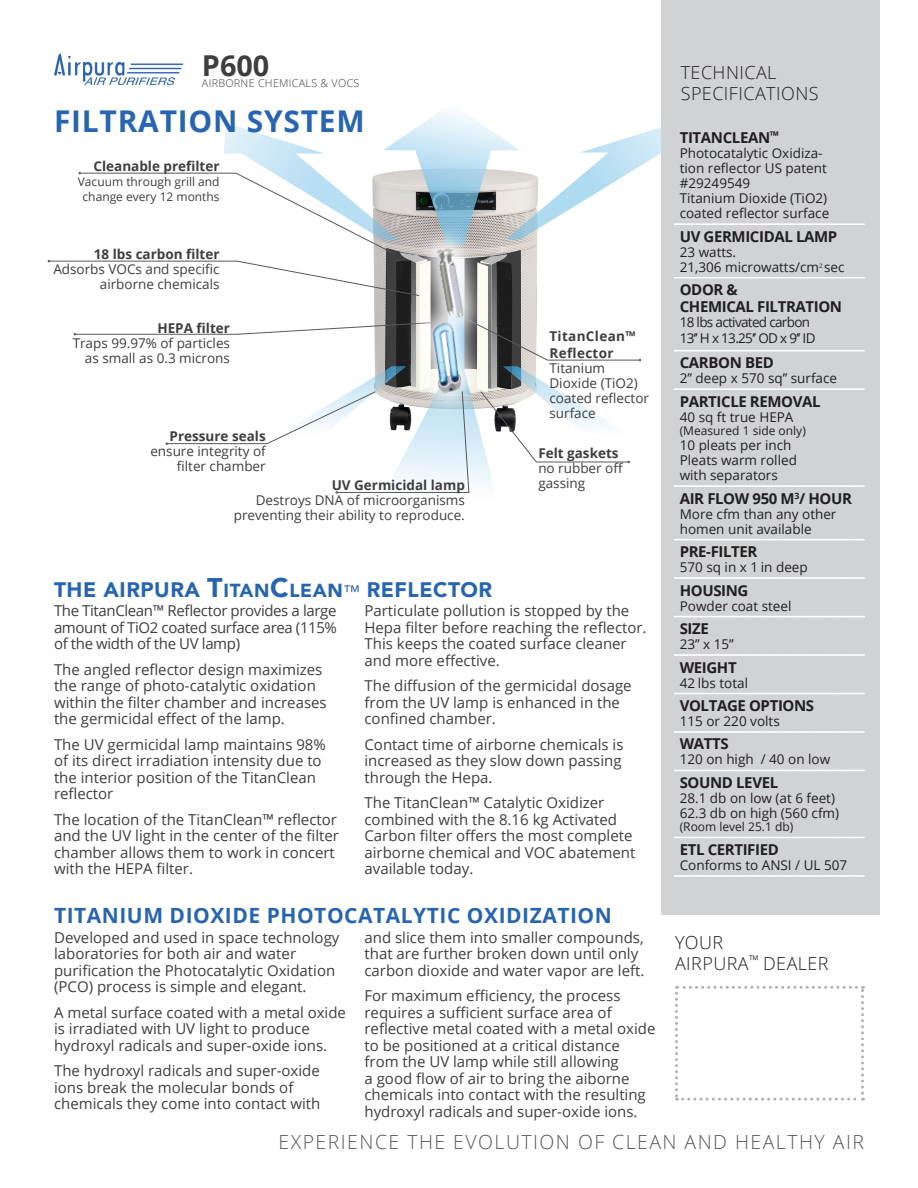
<style>
.page{position:relative;width:918px;height:1188px;background:#fff}
.page>*{position:absolute;margin:0;border:0;box-sizing:border-box;transform-origin:0 0}
.TITRE{font:700 30px "Open Sans";letter-spacing:.025em;color:#2765b1}
.t1{font:700 28.8px "Open Sans";color:#3e3e3f}
.titre_blu{font:700 21px "Open Sans";letter-spacing:.025em;color:#2765b1}
.titre_blu-2{font:900 21px "Avenir LT";letter-spacing:.025em;color:#2765b1}
.t2{font:300 19.5px "Open Sans";letter-spacing:.075em;color:#57585a}
.t3{font:300 18px/21px "Open Sans";letter-spacing:.025em;color:#231f20}
.t4{font:15px/16.5px "Open Sans";color:#3e3e3f}
.t5{font:700 15px/16.5px "Open Sans";letter-spacing:-.025em;color:#231f20}
.t6{font:13.5px/15px "Open Sans";color:#231f20}
.t7{font:13.5px/15px "Open Sans";color:#3e3e3f;text-align:right}
.t8{font:700 13.5px "Open Sans";color:#3e3e3f}
.t9{font:700 13.5px/16.5px "Open Sans";letter-spacing:.025em;color:#3e3e3f}
.t10{font:13.5px "Open Sans";letter-spacing:-.05em;color:#231f20}
.t11{font:12px "Open Sans";color:#3e3e3f}
.t12{font:12px "Open Sans";color:#231f20}
.t13{font:300 10.8px "Open Sans";letter-spacing:.025em;color:#3e3e3f}
.s1{font-size:27px}
.s2{font-size:18.9px}
.s3{font-family:"Avenir LT Std";font-weight:400;font-size:16.5px}
</style>
<div class="page">
<img style="left:224px;top:123px;width:100px;height:49px">
<img style="left:580px;top:127px;width:81px;height:45px">
<img style="left:383px;top:111px;width:136px;height:61px">
<svg style="left:675px;top:986px;width:189px;height:115px"></svg>
<div style="left:661px;top:0;width:218px;height:915px;background:#d1d2d4"></div>
<img style="left:54px;top:54px;width:128px;height:31px">
<svg style="left:674px;top:223px;width:190px;height:2px"></svg>
<svg style="left:674px;top:277px;width:190px;height:1px"></svg>
<svg style="left:674px;top:350px;width:190px;height:1px"></svg>
<svg style="left:674px;top:388px;width:190px;height:2px"></svg>
<svg style="left:674px;top:485px;width:190px;height:2px"></svg>
<svg style="left:674px;top:539px;width:190px;height:1px"></svg>
<svg style="left:674px;top:577px;width:190px;height:2px"></svg>
<svg style="left:674px;top:616px;width:190px;height:1px"></svg>
<svg style="left:674px;top:654px;width:190px;height:2px"></svg>
<svg style="left:674px;top:693px;width:190px;height:1px"></svg>
<svg style="left:674px;top:731px;width:190px;height:2px"></svg>
<svg style="left:674px;top:770px;width:190px;height:1px"></svg>
<svg style="left:674px;top:837px;width:190px;height:1px"></svg>
<svg style="left:674px;top:875px;width:190px;height:2px"></svg>
<svg style="left:48px;top:172px;width:593px;height:321px"></svg>
<svg style="left:409px;top:220px;width:83px;height:126px"></svg>
<img style="left:436px;top:247px;width:30px;height:72px">
<p class="t1" style="left:202px;top:45px;width:69px">P600</p>
<p class="t13" style="left:202px;top:76px;width:159px">AIRBORNE CHEMICALS &amp; VOCS</p>
<p class="TITRE" style="left:54px;top:100px;width:312px">FILTRATION SYSTEM</p>
<p class="t8" style="left:94px;top:156px;width:128px">Cleanable prefilter</p>
<p class="t11" style="left:78px;top:173px;width:143px">Vacuum through grill and</p>
<p class="t11" style="left:83px;top:188px;width:139px">change every 12 months</p>
<p class="t8" style="left:94px;top:245px;width:127px">18 lbs carbon filter</p>
<p class="t7" style="left:53px;top:262px;width:168px">Adsorbs VOCs and specific</p>
<p class="t7" style="left:100px;top:277px;width:121px">airborne chemicals</p>
<p class="t8" style="left:157px;top:318px;width:74px">HEPA filter</p>
<p class="t7" style="left:73px;top:335px;width:159px">Traps 99.97% of particles</p>
<p class="t7" style="left:85px;top:350px;width:147px">as small as 0.3 microns</p>
<p class="t9" style="left:549px;top:328px;width:88px">TitanClean™<br>Reflector</p>
<p class="t7" style="left:549px;top:360px;width:101px;text-align:left">Titanium<br>Dioxide (TiO2) coated reflector surface</p>
<p class="t8" style="left:170px;top:427px;width:98px">Pressure seals</p>
<p class="t7" style="left:150px;top:443px;width:117px">ensure integrity of filter chamber</p>
<p class="t8" style="left:538px;top:444px;width:82px">Felt gaskets</p>
<p class="t7" style="left:538px;top:460px;width:86px;text-align:left">no rubber off gassing</p>
<p class="t8" style="left:332px;top:475px;width:135px">UV Germicidal lamp</p>
<p class="t7" style="left:234px;top:492px;width:233px">Destroys DNA of microorganisms preventing their ability to reproduce.</p>
<p class="titre_blu-2" style="left:54px;top:577px;width:440px">THE AIRPURA <span class="s1">T</span><span class="s2">ITAN</span><span class="s1">C</span><span class="s2">LEAN</span><span class="s3">™</span> REFLECTOR</p>
<p class="t4" style="left:54px;top:602px;width:284px;text-align:justify">The TitanClean™ Reflector provides a large amount of TiO2 coated surface area (115% of the width of the UV lamp)</p>
<p class="t4" style="left:54px;top:661px;width:274px">The angled reflector design maximizes the range of photo-catalytic oxidation within the filter chamber and increases the germicidal effect of the lamp.</p>
<p class="t4" style="left:54px;top:736px;width:273px">The UV germicidal lamp maintains 98% of its direct irradiation intensity due to the interior position of the TitanClean reflector</p>
<p class="t4" style="left:54px;top:811px;width:287px">The location of the TitanClean™ reflector and the UV light in the center of the filter chamber allows them to work in concert with the HEPA filter.</p>
<p class="t4" style="left:364px;top:602px;width:284px">Particulate pollution is stopped by the Hepa filter before reaching the reflector.<br>This keeps the coated surface cleaner and more effective.</p>
<p class="t4" style="left:364px;top:677px;width:269px">The diffusion of the germicidal dosage from the UV lamp is enhanced in the confined chamber.</p>
<p class="t4" style="left:364px;top:736px;width:261px">Contact time of airborne chemicals is increased as they slow down passing through the Hepa.</p>
<p class="t4" style="left:364px;top:794px;width:272px">The TitanClean™ Catalytic Oxidizer combined with the 8.16 kg Activated Carbon filter offers the most complete airborne chemical and VOC abatement available today.</p>
<p class="titre_blu" style="left:54px;top:900px;width:559px">TITANIUM DIOXIDE PHOTOCATALYTIC OXIDIZATION</p>
<p class="t4" style="left:54px;top:929px;width:287px">Developed and used in space technology laboratories for both air and water purification the Photocatalytic Oxidation (PCO) process is simple and elegant.</p>
<p class="t4" style="left:54px;top:1004px;width:293px">A metal surface coated with a metal oxide is irradiated with UV light to produce hydroxyl radicals and super-oxide ions.</p>
<p class="t4" style="left:54px;top:1062px;width:268px">The hydroxyl radicals and super-oxide ions break the molecular bonds of chemicals they come into contact with</p>
<p class="t4" style="left:364px;top:929px;width:282px">and slice them into smaller compounds, that are further broken down until only carbon dioxide and water vapor are left.</p>
<p class="t4" style="left:364px;top:987px;width:293px">For maximum efficiency, the process requires a sufficient surface area of reflective metal coated with a metal oxide to be positioned at a critical distance from the UV lamp while still allowing<br>a good flow of air to bring the aiborne chemicals into contact with the resulting hydroxyl radicals and super-oxide ions.</p>
<p class="t3" style="left:681px;top:62px;width:139px">TECHNICAL<br>SPECIFICATIONS</p>
<p class="t5" style="left:680px;top:129px;width:101px">TITANCLEAN<sup>™</sup></p>
<p class="t6" style="left:680px;top:145px;width:149px">Photocatalytic Oxidiza&shy;tion reflector US patent #29249549</p>
<p class="t6" style="left:680px;top:190px;width:151px">Titanium Dioxide (TiO2) coated reflector surface</p>
<p class="t5" style="left:680px;top:228px;width:159px">UV GERMICIDAL LAMP</p>
<p class="t6" style="left:680px;top:244px;width:58px">23 watts.</p>
<p class="t6" style="left:680px;top:259px;width:166px">21,306 microwatts/cm<sup>2</sup> sec</p>
<p class="t5" style="left:680px;top:281px;width:164px">ODOR &amp;<br>CHEMICAL FILTRATION</p>
<p class="t10" style="left:680px;top:313px;width:132px">18 lbs activated carbon</p>
<p class="t6" style="left:680px;top:330px;width:137px">13’’ H x 13.25’’ OD x 9’’ ID</p>
<p class="t5" style="left:680px;top:354px;width:96px">CARBON BED</p>
<p class="t6" style="left:680px;top:370px;width:159px">2’’ deep x 570 sq’’ surface</p>
<p class="t5" style="left:680px;top:393px;width:142px">PARTICLE REMOVAL</p>
<p class="t6" style="left:680px;top:409px;width:115px">40 sq ft true HEPA</p>
<p class="t12" style="left:680px;top:423px;width:128px">(Measured 1 side only)</p>
<p class="t6" style="left:680px;top:437px;width:113px">10 pleats per inch</p>
<p class="t6" style="left:680px;top:452px;width:119px">Pleats warm rolled</p>
<p class="t6" style="left:680px;top:467px;width:100px">with separators</p>
<p class="t5" style="left:680px;top:490px;width:174px">AIR FLOW 950 M<sup>3</sup>/ HOUR</p>
<p class="t6" style="left:680px;top:506px;width:158px">More cfm than any other homen unit available</p>
<p class="t5" style="left:680px;top:543px;width:79px">PRE-FILTER</p>
<p class="t6" style="left:680px;top:559px;width:130px">570 sq in x 1 in deep</p>
<p class="t5" style="left:680px;top:581px;width:70px">HOUSING</p>
<p class="t6" style="left:680px;top:598px;width:113px">Powder coat steel</p>
<p class="t5" style="left:680px;top:620px;width:31px">SIZE</p>
<p class="t6" style="left:680px;top:636px;width:56px">23’’ x 15’’</p>
<p class="t5" style="left:680px;top:658px;width:59px">WEIGHT</p>
<p class="t6" style="left:680px;top:675px;width:70px">42 lbs total</p>
<p class="t5" style="left:680px;top:697px;width:136px">VOLTAGE OPTIONS</p>
<p class="t6" style="left:680px;top:713px;width:102px">115 or 220 volts</p>
<p class="t5" style="left:680px;top:735px;width:50px">WATTS</p>
<p class="t6" style="left:680px;top:752px;width:152px">120 on high / 40 on low</p>
<p class="t5" style="left:680px;top:774px;width:100px">SOUND LEVEL</p>
<p class="t6" style="left:680px;top:790px;width:157px">28.1 db on low (at 6 feet)</p>
<p class="t6" style="left:680px;top:805px;width:161px">62.3 db on high (560 cfm)</p>
<p class="t12" style="left:680px;top:819px;width:115px">(Room level 25.1 db)</p>
<p class="t5" style="left:680px;top:841px;width:101px">ETL CERTIFIED</p>
<p class="t6" style="left:680px;top:857px;width:169px">Conforms to ANSI / UL 507</p>
<p class="t3" style="left:675px;top:931px;width:155px">YOUR<br>AIRPURA<sup>™</sup> DEALER</p>
<p class="t2" style="left:279px;top:1128px;width:587px">EXPERIENCE THE EVOLUTION OF CLEAN AND HEALTHY AIR</p>
</div>
